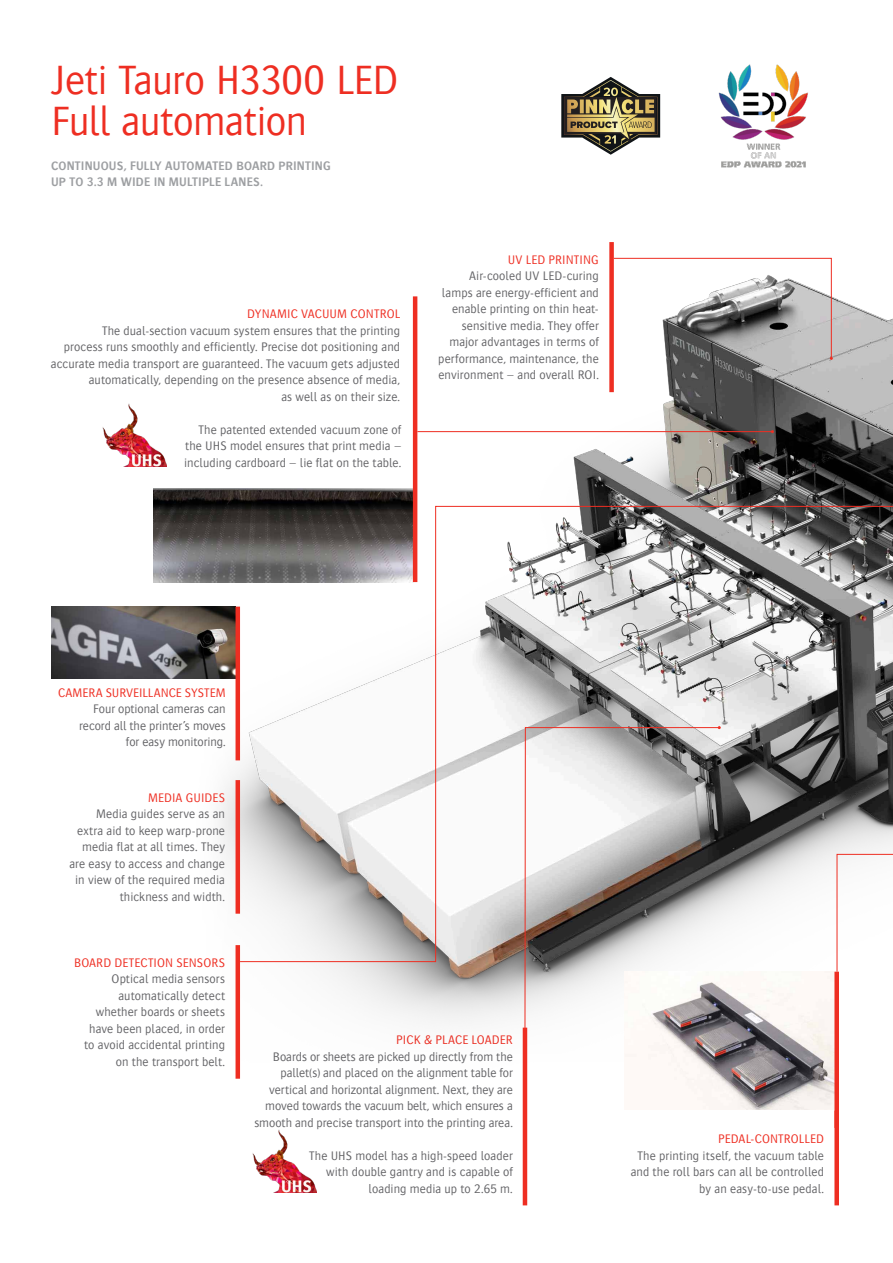
<style>
.page{position:relative;width:893px;height:1263px;background:#fff}
.page>*{position:absolute;margin:0;border:0;box-sizing:border-box;transform-origin:0 0}
.t1{font:300 42px "Bosis For Agfa";letter-spacing:-.015em;color:#ee2e22}
.Body{font:300 12.75px/16.5px "Bosis For Agfa";letter-spacing:.005em;color:#636366;text-align:right}
.Body-2{font:300 12.75px "Bosis For Agfa";letter-spacing:.01em;color:#ee2e22}
.Body_Frames{font:300 12.75px/16.5px "Bosis For Agfa";letter-spacing:.005em;color:#636366;text-align:right}
.Intro{font:600 12.75px/16.5px "Bosis For Agfa";letter-spacing:.015em;color:#9d9fa2}
</style>
<div class="page">
<img style="left:181px;top:94px;width:712px;height:1009px">
<div style="left:609px;top:242px;width:5px;height:150px;background:#ee2e22"></div>
<hr style="left:236px;top:945px;width:4px;height:134px;background:#ee2e22">
<svg style="left:239px;top:506px;width:654px;height:456px"></svg>
<div style="left:834px;top:1110px;width:5px;height:95px;background:#ee2e22"></div>
<img style="left:624px;top:972px;width:210px;height:138px">
<div style="left:834px;top:972px;width:5px;height:156px;background:#ee2e22"></div>
<img style="left:153px;top:488px;width:260px;height:94px">
<hr style="left:413px;top:296px;width:4px;height:286px;background:#ee2e22">
<img style="left:103px;top:403px;width:63px;height:63px">
<hr style="left:236px;top:780px;width:4px;height:134px;background:#ee2e22">
<img style="left:51px;top:607px;width:185px;height:72px">
<hr style="left:236px;top:607px;width:4px;height:153px;background:#ee2e22">
<svg style="left:836px;top:854px;width:57px;height:118px"></svg>
<hr style="left:417px;top:431px;width:355px;height:1px;background:#ee2e22">
<svg style="left:524px;top:727px;width:196px;height:304px"></svg>
<img style="left:253px;top:1129px;width:63px;height:63px">
<svg style="left:613px;top:258px;width:220px;height:102px"></svg>
<img style="left:718px;top:64px;width:91px;height:105px">
<svg style="left:561px;top:77px;width:99px;height:78px"></svg>
<hr style="left:523px;top:1028px;width:4px;height:177px;background:#ee2e22">
<h2 class="t1" style="left:51px;top:58px;width:349px">Jeti Tauro H3300 LED</h2>
<h2 class="t1" style="left:51px;top:99px;width:258px">Full automation</h2>
<p class="Intro" style="left:51px;top:157px;width:281px">CONTINUOUS, FULLY AUTOMATED BOARD PRINTING<br>UP TO 3.3 M WIDE IN MULTIPLE LANES.</p>
<p class="Body-2" style="left:247px;top:307px;width:154px">DYNAMIC VACUUM CONTROL</p>
<p class="Body" style="left:51px;top:322px;width:351px">The dual-section vacuum system ensures that the printing<br>process runs smoothly and efficiently. Precise dot positioning and accurate media transport are guaranteed. The vacuum gets adjusted automatically, depending on the presence absence of media,<br>as well as on their size.</p>
<p class="Body" style="left:184px;top:421px;width:219px;text-align:justify;text-indent:14px">The patented extended vacuum zone of the UHS model ensures that print media – including cardboard – lie flat on the table.</p>
<p class="Body-2" style="left:508px;top:253px;width:92px">UV LED PRINTING</p>
<p class="Body" style="left:438px;top:268px;width:162px">Air-cooled UV LED-curing lamps are energy-efficient and enable printing on thin heat&shy;sensitive media. They offer major advantages in terms of performance, maintenance, the environment – and overall ROI.</p>
<p class="Body-2" style="left:58px;top:686px;width:169px">CAMERA SURVEILLANCE SYSTEM</p>
<p class="Body" style="left:79px;top:701px;width:148px">Four optional cameras can record all the printer’s moves for easy monitoring.</p>
<p class="Body-2" style="left:148px;top:791px;width:78px">MEDIA GUIDES</p>
<p class="Body" style="left:69px;top:806px;width:157px">Media guides serve as an extra aid to keep warp-prone media flat at all times. They are easy to access and change in view of the required media thickness and width.</p>
<p class="Body-2" style="left:74px;top:956px;width:152px">BOARD DETECTION SENSORS</p>
<p class="Body" style="left:84px;top:971px;width:142px">Optical media sensors automatically detect whether boards or sheets have been placed, in order to avoid accidental printing on the transport belt.</p>
<p class="Body-2" style="left:396px;top:1033px;width:118px">PICK &amp; PLACE LOADER</p>
<p class="Body" style="left:254px;top:1048px;width:260px">Boards or sheets are picked up directly from the pallet(s) and placed on the alignment table for vertical and horizontal alignment. Next, they are moved towards the vacuum belt, which ensures a smooth and precise transport into the printing area.</p>
<p class="Body_Frames" style="left:309px;top:1147px;width:205px">The UHS model has a high-speed loader with double gantry and is capable of loading media up to 2.65 m.</p>
<p class="Body-2" style="left:718px;top:1132px;width:107px">PEDAL-CONTROLLED</p>
<p class="Body" style="left:631px;top:1147px;width:195px">The printing itself, the vacuum table and the roll bars can all be controlled by an easy-to-use pedal.</p>
</div>
